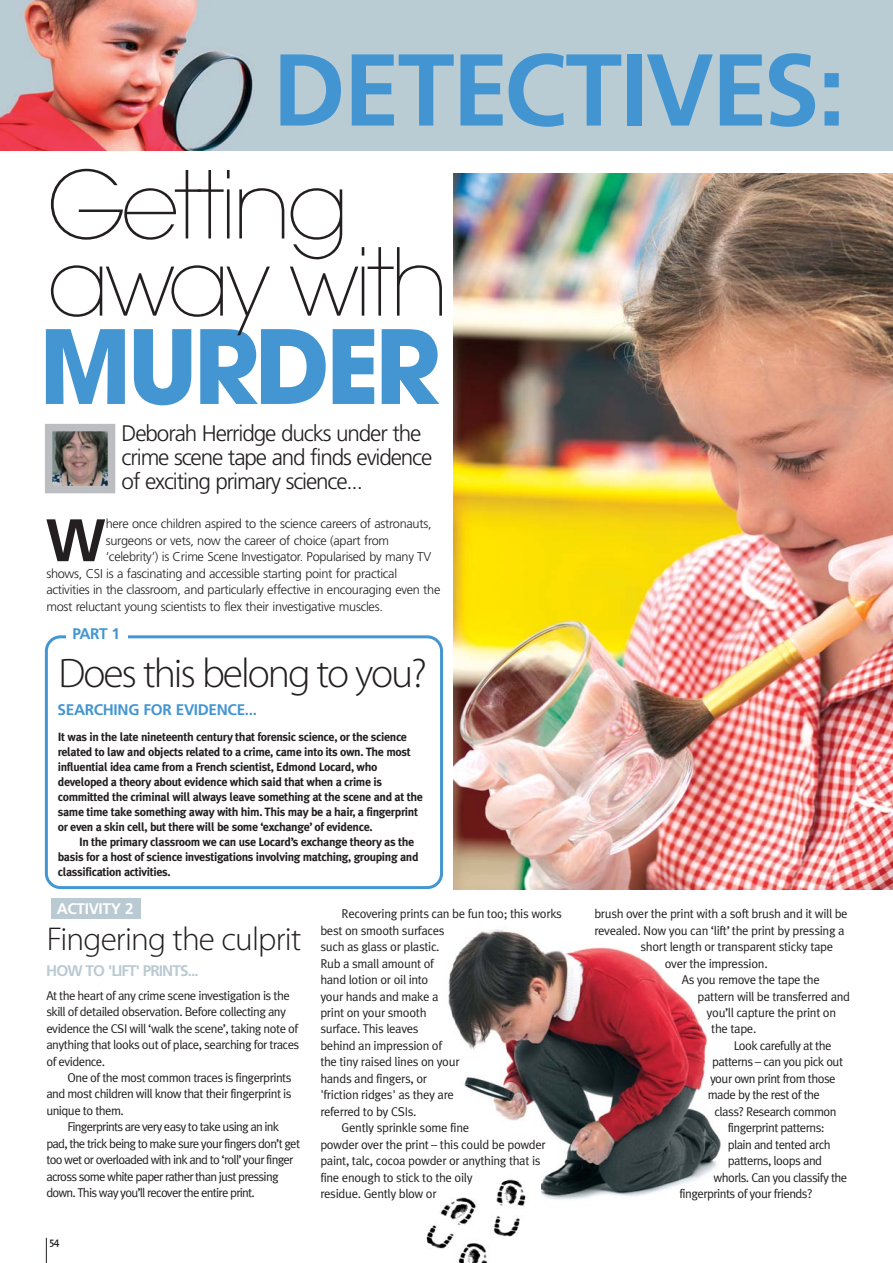
<style>
.page{position:relative;width:893px;height:1263px;background:#fff}
.page>*{position:absolute;margin:0;border:0;box-sizing:border-box;transform-origin:0 0}
.t1{font:700 101.85px "Frutiger LT";letter-spacing:-.02em;color:#4395d1}
.t2{font:700 101.1px "Avant Garde LT";letter-spacing:-.045em;color:#4396d1}
.t3{font:200 92.55px/77.1px "Avant Garde LT";letter-spacing:-.05em;color:#231f20}
.t4{font:700 60px "Frutiger";color:#231f20}
.t5{font:300 41.55px "Myriad Pro";letter-spacing:-.05em;color:#231f20}
.t6{font:300 33.15px "Myriad Pro";letter-spacing:-.025em;color:#231f20}
.t7{font:300 22.5px/24px "Frutiger";letter-spacing:-.05em;color:#231f20}
.t8{font:700 15.45px "Frutiger";letter-spacing:-.02em;color:#4396d1}
.t9{font:700 15.45px "Frutiger";letter-spacing:-.06em;color:#bacad3}
.t10{font:700 15.45px "Frutiger";letter-spacing:-.02em;color:#fff}
.t11{font:12.75px/16.5px "Meta Plus Normal";letter-spacing:-.045em;color:#231f20}
.t12{font:12.75px "Meta Plus Normal";letter-spacing:-.025em;color:#231f20}
.t13{font:300 12.75px "Frutiger";letter-spacing:-.02em;color:#231f20}
.t14{font:700 12px/15px "Meta Plus";letter-spacing:-.03em;color:#231f20}
.t15{font:600 10.5px "The Sans";color:#231f20}
</style>
<div class="page">
<img style="left:53px;top:432px;width:54px;height:53px">
<div style="left:45px;top:424px;width:70px;height:69px;border:7px solid #bbbdc0"></div>
<img style="left:448px;top:929px;width:273px;height:271px">
<img style="left:426px;top:1164px;width:114px;height:99px">
<svg style="left:46px;top:1238px;width:1px;height:25px"></svg>
<svg style="left:45px;top:635px;width:398px;height:254px"></svg>
<img style="left:0;top:0;width:892px;height:151px">
<img style="left:454px;top:174px;width:438px;height:716px">
<div style="left:67px;top:624px;width:61px;height:18px;background:#fff"></div>
<div style="left:51px;top:898px;width:90px;height:21px;background:#bacad3"></div>
<h1 class="t1" style="left:272px;top:54px;width:575px">DETECTIVES:</h1>
<h3 class="t3" style="left:47px;top:168px;width:403px">Getting away with</h3>
<h2 class="t2" style="left:39px;top:301px;width:403px">MURDER</h2>
<h3 class="t7" style="left:122px;top:423px;width:312px">Deborah Herridge ducks under the crime scene tape and finds evidence of exciting primary science...</h3>
<h3 class="t4" style="left:46px;top:516px;width:61px">W</h3>
<p class="t13" style="left:106px;top:519px;width:327px">here once children aspired to the science careers of astronauts,</p>
<p class="t13" style="left:106px;top:535px;width:285px">surgeons or vets, now the career of choice (apart from</p>
<p class="t13" style="left:106px;top:552px;width:327px">‘celebrity’) is Crime Scene Investigator. Popularised by many TV</p>
<p class="t13" style="left:46px;top:568px;width:352px">shows, CSI is a fascinating and accessible starting point for practical</p>
<p class="t13" style="left:46px;top:585px;width:395px">activities in the classroom, and particularly effective in encouraging even the</p>
<p class="t13" style="left:46px;top:601px;width:338px">most reluctant young scientists to flex their investigative muscles.</p>
<p class="t8" style="left:72px;top:628px;width:49px">PART 1</p>
<h3 class="t5" style="left:58px;top:657px;width:370px">Does this belong to you?</h3>
<p class="t8" style="left:58px;top:704px;width:201px">SEARCHING FOR EVIDENCE...</p>
<p class="t14" style="left:58px;top:730px;width:367px">It was in the late nineteenth century that forensic science, or the science related to law and objects related to a crime, came into its own. The most influential idea came from a French scientist, Edmond Locard, who developed a theory about evidence which said that when a crime is committed the criminal will always leave something at the scene and at the same time take something away with him. This may be a hair, a fingerprint or even a skin cell, but there will be some ‘exchange’ of evidence.</p>
<p class="t14" style="left:58px;top:835px;width:362px;text-indent:21px">In the primary classroom we can use Locard’s exchange theory as the basis for a host of science investigations involving matching, grouping and classification activities.</p>
<p class="t10" style="left:57px;top:902px;width:78px">ACTIVITY 2</p>
<h3 class="t6" style="left:47px;top:926px;width:256px">Fingering the culprit</h3>
<p class="t9" style="left:46px;top:964px;width:154px">HOW TO 'LIFT' PRINTS...</p>
<p class="t11" style="left:46px;top:988px;width:254px">At the heart of any crime scene investigation is the skill of detailed observation. Before collecting any evidence the CSI will ‘walk the scene’, taking note of anything that looks out of place, searching for traces of evidence.</p>
<p class="t11" style="left:46px;top:1070px;width:247px;text-align:justify;text-indent:21px">One of the most common traces is fingerprints and most children will know that their fingerprint is unique to them.</p>
<p class="t11" style="left:46px;top:1120px;width:255px;text-indent:21px">Fingerprints are very easy to take using an ink pad, the trick being to make sure your fingers don’t get too wet or overloaded with ink and to ‘roll’your finger across some white paper rather than just pressing down. This way you’ll recover the entire print.</p>
<p class="t15" style="left:49px;top:1232px;width:12px">54</p>
<p class="t12" style="left:342px;top:909px;width:222px">Recovering prints can be fun too; this works</p>
<p class="t12" style="left:320px;top:925px;width:126px">best on smooth surfaces</p>
<p class="t12" style="left:320px;top:942px;width:121px">such as glass or plastic.</p>
<p class="t12" style="left:320px;top:958px;width:115px">Rub a small amount of</p>
<p class="t12" style="left:320px;top:975px;width:110px">hand lotion or oil into</p>
<p class="t12" style="left:320px;top:991px;width:120px">your hands and make a</p>
<p class="t12" style="left:320px;top:1008px;width:108px">print on your smooth</p>
<p class="t12" style="left:320px;top:1024px;width:100px">surface. This leaves</p>
<p class="t12" style="left:320px;top:1041px;width:123px">behind an impression of</p>
<p class="t12" style="left:320px;top:1057px;width:141px">the tiny raised lines on your</p>
<p class="t12" style="left:320px;top:1074px;width:108px">hands and fingers, or</p>
<p class="t12" style="left:320px;top:1090px;width:135px">'friction ridges' as they are</p>
<p class="t12" style="left:320px;top:1107px;width:98px">referred to by CSIs.</p>
<p class="t12" style="left:342px;top:1123px;width:129px">Gently sprinkle some fine</p>
<p class="t12" style="left:320px;top:1140px;width:227px">powder over the print – this could be powder</p>
<p class="t12" style="left:320px;top:1156px;width:222px">paint, talc, cocoa powder or anything that is</p>
<p class="t12" style="left:320px;top:1173px;width:154px">fine enough to stick to the oily</p>
<p class="t12" style="left:320px;top:1189px;width:118px">residue. Gently blow or</p>
<p class="t12" style="left:594px;top:909px;width:255px">brush over the print with a soft brush and it will be</p>
<p class="t12" style="left:594px;top:925px;width:252px">revealed. Now you can ‘lift’ the print by pressing a</p>
<p class="t12" style="left:640px;top:942px;width:194px">short length or transparent sticky tape</p>
<p class="t12" style="left:665px;top:958px;width:104px">over the impression.</p>
<p class="t12" style="left:682px;top:975px;width:140px">As you remove the tape the</p>
<p class="t12" style="left:697px;top:991px;width:154px">pattern will be transferred and</p>
<p class="t12" style="left:707px;top:1008px;width:131px">you’ll capture the print on</p>
<p class="t11" style="left:711px;top:1022px;width:47px">the tape.</p>
<p class="t11" style="left:734px;top:1038px;width:99px">Look carefully at the</p>
<p class="t11" style="left:712px;top:1055px;width:132px">patterns – can you pick out</p>
<p class="t11" style="left:710px;top:1071px;width:127px">your own print from those</p>
<p class="t11" style="left:708px;top:1088px;width:114px">made by the rest of the</p>
<p class="t11" style="left:714px;top:1104px;width:123px">class? Research common</p>
<p class="t11" style="left:728px;top:1121px;width:99px">fingerprint patterns:</p>
<p class="t11" style="left:728px;top:1137px;width:104px">plain and tented arch</p>
<p class="t11" style="left:728px;top:1154px;width:96px">patterns, loops and</p>
<p class="t11" style="left:713px;top:1170px;width:135px">whorls. Can you classify the</p>
<p class="t11" style="left:679px;top:1187px;width:135px">fingerprints of your friends?</p>
</div>
